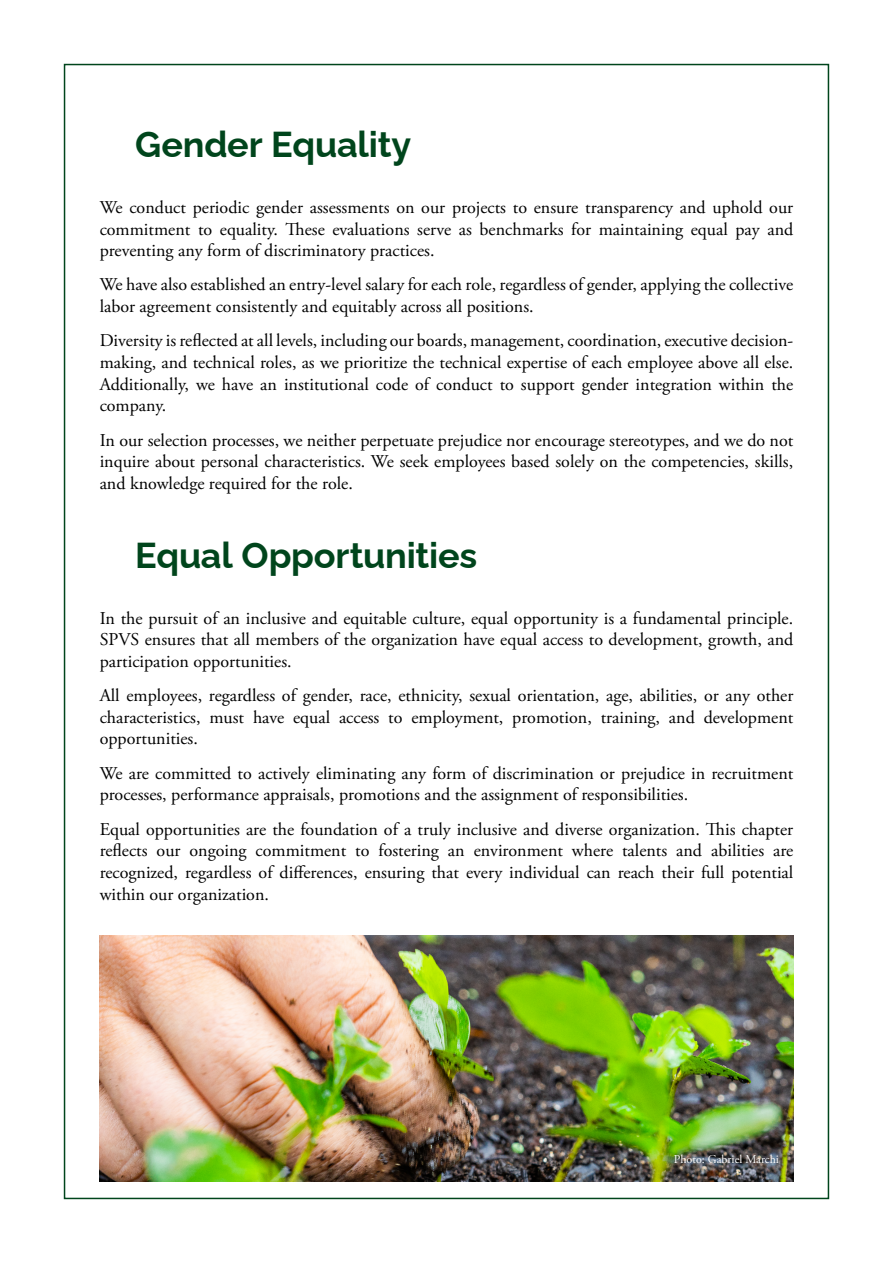
<style>
.page{position:relative;width:893px;height:1263px;background:#fff}
.page>*{position:absolute;margin:0;border:0;box-sizing:border-box;transform-origin:0 0}
.t1{font:100 36px "Raleway";letter-spacing:-.005em;color:#00451c}
.t2{font:18px/21.6px "Adobe Garamond Pro";color:#000;text-align:justify}
.t3{font:12px "Adobe Garamond Pro";color:#fff}
</style>
<div class="page">
<img style="left:100px;top:935px;width:693px;height:246px">
<h1 class="t1" style="left:135px;top:116px;width:278px">Gender Equality</h1>
<p class="t2" style="left:100px;top:197px;width:695px">We conduct periodic gender assessments on our projects to ensure transparency and uphold our commitment to equality. These evaluations serve as benchmarks for maintaining equal pay and preventing any form of discriminatory practices.</p>
<p class="t2" style="left:100px;top:275px;width:695px">We have also established an entry-level salary for each role, regardless of gender, applying the collective labor agreement consistently and equitably across all positions.</p>
<p class="t2" style="left:100px;top:331px;width:695px">Diversity is reflected at all levels, including our boards, management, coordination, executive decision&shy;making, and technical roles, as we prioritize the technical expertise of each employee above all else.<br>Additionally, we have an institutional code of conduct to support gender integration within the company.</p>
<p class="t2" style="left:100px;top:430px;width:695px">In our selection processes, we neither perpetuate prejudice nor encourage stereotypes, and we do not inquire about personal characteristics. We seek employees based solely on the competencies, skills, and knowledge required for the role.</p>
<h1 class="t1" style="left:135px;top:526px;width:343px">Equal Opportunities</h1>
<p class="t2" style="left:100px;top:608px;width:695px">In the pursuit of an inclusive and equitable culture, equal opportunity is a fundamental principle.<br>SPVS ensures that all members of the organization have equal access to development, growth, and participation opportunities.</p>
<p class="t2" style="left:100px;top:685px;width:695px">All employees, regardless of gender, race, ethnicity, sexual orientation, age, abilities, or any other characteristics, must have equal access to employment, promotion, training, and development opportunities.</p>
<p class="t2" style="left:100px;top:763px;width:695px">We are committed to actively eliminating any form of discrimination or prejudice in recruitment processes, performance appraisals, promotions and the assignment of responsibilities.</p>
<p class="t2" style="left:100px;top:819px;width:695px">Equal opportunities are the foundation of a truly inclusive and diverse organization. This chapter reflects our ongoing commitment to fostering an environment where talents and abilities are recognized, regardless of differences, ensuring that every individual can reach their full potential within our organization.</p>
<p class="t3" style="left:674px;top:1152px;width:107px">Photo: Gabriel Marchi</p>
</div>
